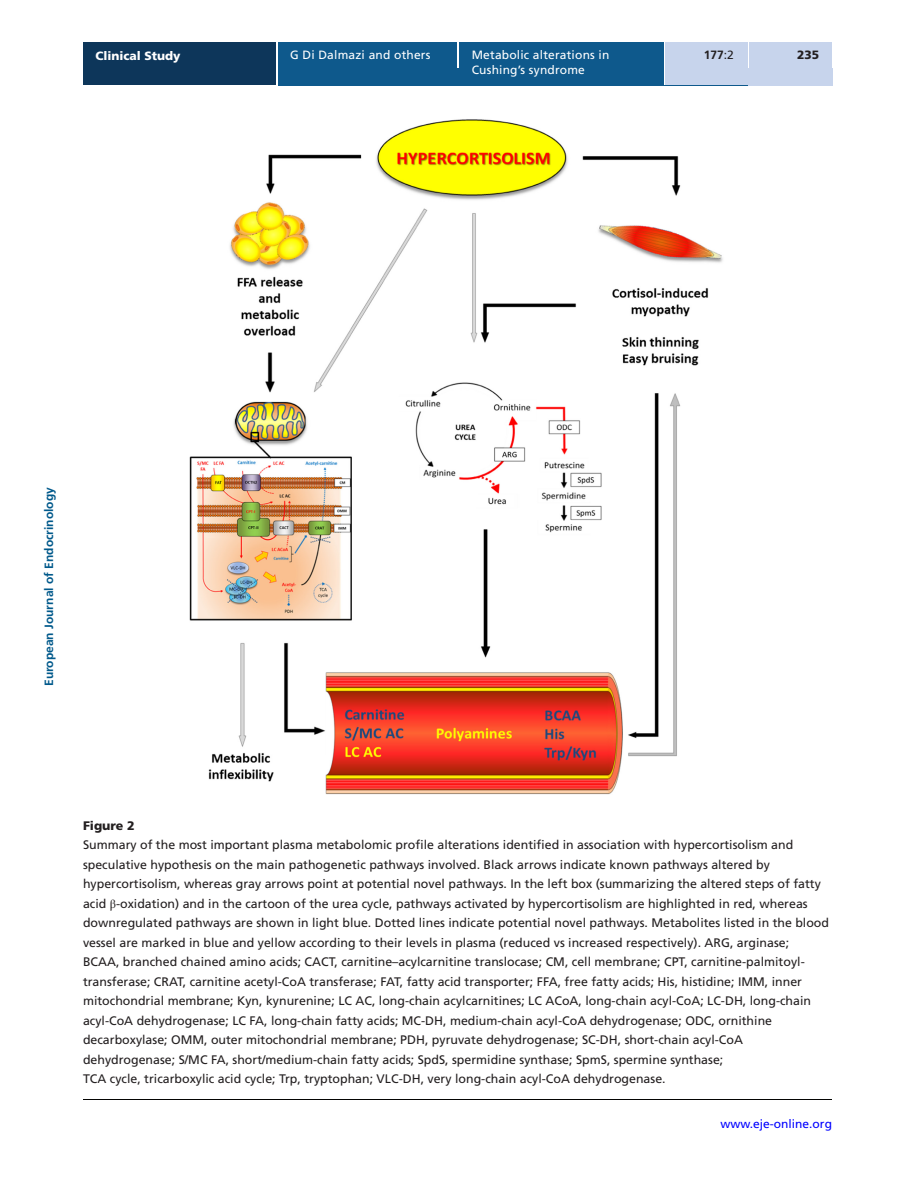
<style>
.page{position:relative;width:915px;height:1191px;background:#fff}
.page>*{position:absolute;margin:0;border:0;box-sizing:border-box;transform-origin:0 0}
.FC{font:12.3px/19.5px "Frutiger LT Std";color:#231f20}
.FC-2{font:900 12.3px "Frutiger LT Std";color:#231f20}
.t1{font:12px "Frutiger LT Std";letter-spacing:.015em;color:#fff}
.t2{font:700 12px "Frutiger LT Std";color:#00598b}
.t3{font:12px "Frutiger LT Std";color:#00f}
.t4{font:900 12px "Frutiger LT Std";color:#fff}
.t5{font:700 12px "Frutiger LT Std";color:#231f20}
.t6{font:900 12px "Frutiger LT Std";color:#231f20}
.s1{font-weight:400}
.s2{font-family:"STIX General"}
</style>
<div class="page">
<div style="left:83px;top:43px;width:193px;height:42px;background:#0d365a"></div>
<div style="left:278px;top:51px;width:553px;height:34px;background:#0e598c"></div>
<div style="left:278px;top:43px;width:179px;height:8px;background:#0e598c"></div>
<hr style="left:457px;top:43px;width:2px;height:25px;background:#fff">
<div style="left:459px;top:43px;width:204px;height:42px;background:#0e598c"></div>
<hr style="left:663px;top:43px;width:2px;height:42px;background:#fff">
<div style="left:665px;top:43px;width:82px;height:42px;background:#c7d4ec"></div>
<div style="left:747px;top:68px;width:84px;height:17px;background:#c7d4ec"></div>
<hr style="left:747px;top:43px;width:2px;height:25px;background:#fff">
<div style="left:749px;top:43px;width:82px;height:25px;background:#c7d4ec"></div>
<hr style="left:83px;top:1099px;width:748px;height:1px;background:#040503">
<img style="left:190px;top:119px;width:533px;height:675px">
<p class="t4" style="left:95px;top:48px;width:87px">Clinical Study</p>
<p class="t1" style="left:290px;top:48px;width:142px">G Di Dalmazi and others</p>
<p class="t1" style="left:471px;top:48px;width:139px">Metabolic alterations in</p>
<p class="t5" style="left:703px;top:48px;width:32px">177<span class="s1">:2</span></p>
<p class="t6" style="left:796px;top:48px;width:24px">235</p>
<p class="t1" style="left:471px;top:63px;width:115px">Cushing’s syndrome</p>
<p class="t2" style="left:42px;top:686px;width:200px;rotate:-90deg">European Journal of Endocrinology</p>
<p class="FC-2" style="left:83px;top:818px;width:53px">Figure 2</p>
<p class="FC" style="left:83px;top:835px;width:747px">Summary of the most important plasma metabolomic profile alterations identified in association with hypercortisolism and speculative hypothesis on the main pathogenetic pathways involved. Black arrows indicate known pathways altered by hypercortisolism, whereas gray arrows point at potential novel pathways. In the left box (summarizing the altered steps of fatty acid <span class="s2">β</span>-oxidation) and in the cartoon of the urea cycle, pathways activated by hypercortisolism are highlighted in red, whereas downregulated pathways are shown in light blue. Dotted lines indicate potential novel pathways. Metabolites listed in the blood vessel are marked in blue and yellow according to their levels in plasma (reduced vs increased respectively). ARG, arginase;<br>BCAA, branched chained amino acids; CACT, carnitine–acylcarnitine translocase; CM, cell membrane; CPT, carnitine-palmitoyl&shy;transferase; CRAT, carnitine acetyl-CoA transferase; FAT, fatty acid transporter; FFA, free fatty acids; His, histidine; IMM, inner mitochondrial membrane; Kyn, kynurenine; LC AC, long-chain acylcarnitines; LC ACoA, long-chain acyl-CoA; LC-DH, long-chain acyl-CoA dehydrogenase; LC FA, long-chain fatty acids; MC-DH, medium-chain acyl-CoA dehydrogenase; ODC, ornithine decarboxylase; OMM, outer mitochondrial membrane; PDH, pyruvate dehydrogenase; SC-DH, short-chain acyl-CoA dehydrogenase; S/MC FA, short/medium-chain fatty acids; SpdS, spermidine synthase; SpmS, spermine synthase;<br>TCA cycle, tricarboxylic acid cycle; Trp, tryptophan; VLC-DH, very long-chain acyl-CoA dehydrogenase.</p>
<p class="t3" style="left:720px;top:1117px;width:113px">www.eje-online.org</p>
</div>
